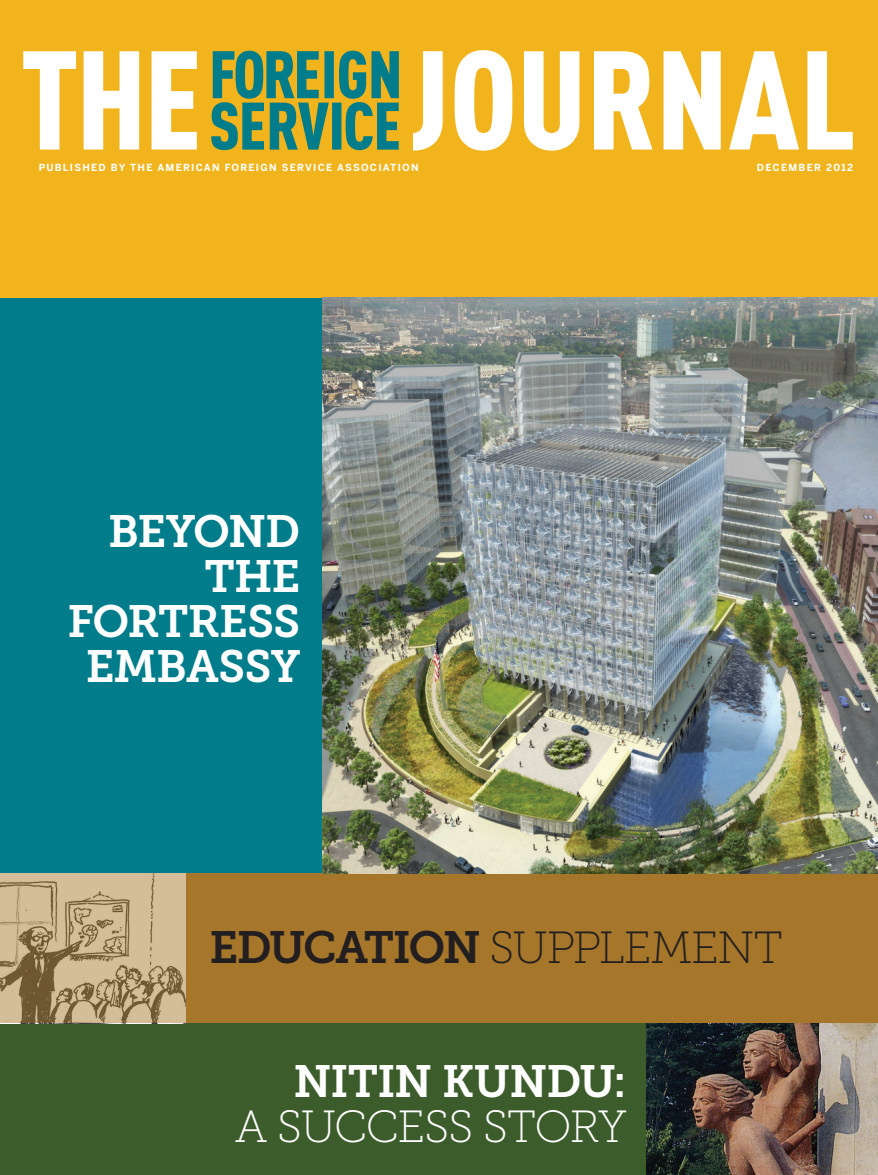
<style>
.page{position:relative;width:878px;height:1175px;background:#fff}
.page>*{position:absolute;margin:0;border:0;box-sizing:border-box;transform-origin:0 0}
.t1{font:45px/45px "Museo Slab 700";letter-spacing:-.02em;color:#fff;text-align:right}
.t2{font:45px "Museo Slab 100";letter-spacing:-.025em;color:#231f20}
.t3{font:45px "Museo Slab 100";letter-spacing:-.03em;color:#fff}
.t4{font:700 9.75px "Benton Sans";letter-spacing:.13em;color:#fff}
.s1{font-family:"Museo Slab 700"}
</style>
<div class="page">
<div style="left:0;top:291px;width:322px;height:582px;background:#007c8a"></div>
<div style="left:166px;top:873px;width:712px;height:150px;background:#a6772a"></div>
<div style="left:0;top:0;width:878px;height:297px;background:#f1b41c"></div>
<svg style="left:23px;top:51px;width:174px;height:98px"></svg>
<svg style="left:454px;top:50px;width:398px;height:101px"></svg>
<svg style="left:413px;top:51px;width:29px;height:100px"></svg>
<svg style="left:211px;top:51px;width:188px;height:99px"></svg>
<div style="left:0;top:1023px;width:652px;height:151px;background:#3c5d2b"></div>
<img style="left:646px;top:1023px;width:232px;height:151px">
<img style="left:322px;top:297px;width:556px;height:576px">
<svg style="left:0;top:873px;width:186px;height:150px;fill:#d4bd99"></svg>
<p class="t4" style="left:39px;top:161px;width:381px">PUBLISHED BY THE AMERICAN FOREIGN SERVICE ASSOCIATION</p>
<p class="t4" style="left:757px;top:161px;width:98px">DECEMBER 2012</p>
<h1 class="t1" style="left:67px;top:509px;width:234px">BEYOND<br>THE<br>FORTRESS<br>EMBASSY</h1>
<h1 class="t2" style="left:210px;top:923px;width:574px"><span class="s1">EDUCATION</span> SUPPLEMENT</h1>
<h1 class="t1" style="left:293px;top:1059px;width:335px">NITIN KUNDU:</h1>
<h1 class="t3" style="left:235px;top:1102px;width:393px">A SUCCESS STORY</h1>
</div>
